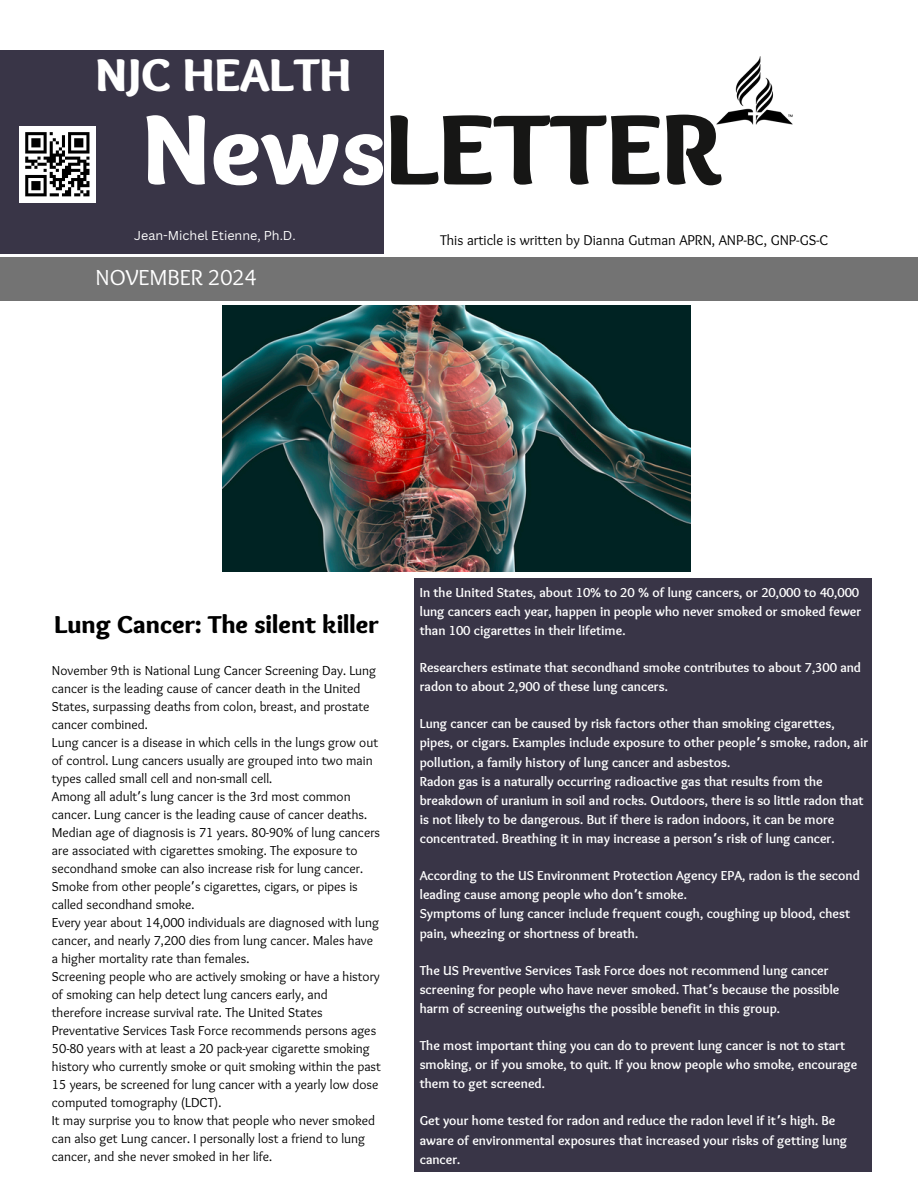
<style>
.page{position:relative;width:918px;height:1188px;background:#fff}
.page>*{position:absolute;margin:0;border:0;box-sizing:border-box;transform-origin:0 0}
.t1{font:900 103.65px "Sukar";color:#161615}
.t2{font:900 47.85px "Sukar";color:#fff}
.t3{font:900 25.5px "Sukar";color:#000}
.t4{font:22.5px "Sukar";color:#fff}
.t5{font:14.7px "Sukar";color:#000}
.t6{font:700 13.5px/19.2px "Sukar";color:#fff}
.t7{font:13.5px/18px "Sukar";color:#000}
.t8{font:12.6px "Canva Sans";color:#fff}
.s1{color:#fff}
.s2{font-family:"Noto Sans Gurmukhi"}
</style>
<div class="page">
<img style="left:222px;top:306px;width:468px;height:265px">
<div style="left:0;top:257px;width:918px;height:44px;background:#737373"></div>
<div style="left:0;top:50px;width:384px;height:203px;background:#393547"></div>
<div style="left:414px;top:578px;width:458px;height:593px;background:#393547"></div>
<div style="left:19px;top:126px;width:77px;height:77px;background:#fff"></div>
<svg style="left:25px;top:132px;width:64px;height:64px"></svg>
<img style="left:716px;top:56px;width:77px;height:69px">
<h5 class="t2" style="left:96px;top:47px;width:258px">NJC HEALTH</h5>
<p class="t1" style="left:142px;top:89px;width:581px"><span class="s1">News</span>LETTER</p>
<h1 class="t8" style="left:134px;top:227px;width:163px">Jean-Michel Etienne, Ph.D.</h1>
<h4 class="t5" style="left:440px;top:232px;width:390px">This article is written by Dianna Gutman APRN, ANP-BC, GNP-GS-C</h4>
<h2 class="t4" style="left:96px;top:264px;width:163px">NOVEMBER 2024</h2>
<h5 class="t3" style="left:54px;top:609px;width:326px">Lung Cancer: The silent killer</h5>
<h5 class="t7" style="left:52px;top:662px;width:331px">November 9th is National Lung Cancer Screening Day. Lung cancer is the leading cause of cancer death in the United States, surpassing deaths from colon, breast, and prostate cancer combined.<br>Lung cancer is a disease in which cells in the lungs grow out of control. Lung cancers usually are grouped into two main types called small cell and non-small cell.<br>Among all adult<span class="s2">’</span>s lung cancer is the 3rd most common cancer. Lung cancer is the leading cause of cancer deaths.<br>Median age of diagnosis is 71 years. 80-90% of lung cancers are associated with cigarettes smoking. The exposure to secondhand smoke can also increase risk for lung cancer.<br>Smoke from other people<span class="s2">’</span>s cigarettes, cigars, or pipes is called secondhand smoke.<br>Every year about 14,000 individuals are diagnosed with lung cancer, and nearly 7,200 dies from lung cancer. Males have a higher mortality rate than females.<br>Screening people who are actively smoking or have a history of smoking can help detect lung cancers early, and therefore increase survival rate. The United States Preventative Services Task Force recommends persons ages 50-80 years with at least a 20 pack-year cigarette smoking history who currently smoke or quit smoking within the past 15 years, be screened for lung cancer with a yearly low dose computed tomography (LDCT).<br>It may surprise you to know that people who never smoked can also get Lung cancer. I personally lost a friend to lung cancer, and she never smoked in her life.</h5>
<h5 class="t6" style="left:420px;top:584px;width:443px">In the United States, about 10% to 20 % of lung cancers, or 20,000 to 40,000 lung cancers each year, happen in people who never smoked or smoked fewer than 100 cigarettes in their lifetime.</h5>
<h5 class="t6" style="left:420px;top:659px;width:443px">Researchers estimate that secondhand smoke contributes to about 7,300 and radon to about 2,900 of these lung cancers.</h5>
<h5 class="t6" style="left:420px;top:715px;width:450px">Lung cancer can be caused by risk factors other than smoking cigarettes, pipes, or cigars. Examples include exposure to other people<span class="s2">’</span>s smoke, radon, air pollution, a family history of lung cancer and asbestos.<br>Radon gas is a naturally occurring radioactive gas that results from the breakdown of uranium in soil and rocks. Outdoors, there is so little radon that is not likely to be dangerous. But if there is radon indoors, it can be more concentrated. Breathing it in may increase a person<span class="s2">’</span>s risk of lung cancer.</h5>
<h5 class="t6" style="left:420px;top:867px;width:442px">According to the US Environment Protection Agency EPA, radon is the second leading cause among people who don<span class="s2">’</span>t smoke.<br>Symptoms of lung cancer include frequent cough, coughing up blood, chest pain, wheezing or shortness of breath.</h5>
<p class="t6" style="left:420px;top:962px;width:421px">The US Preventive Services Task Force does not recommend lung cancer screening for people who have never smoked. That<span class="s2">’</span>s because the possible harm of screening outweighs the possible benefit in this group.</p>
<h3 class="t6" style="left:420px;top:1037px;width:439px">The most important thing you can do to prevent lung cancer is not to start smoking, or if you smoke, to quit. If you know people who smoke, encourage them to get screened.</h3>
<h6 class="t6" style="left:420px;top:1113px;width:429px">Get your home tested for radon and reduce the radon level if it<span class="s2">’</span>s high. Be aware of environmental exposures that increased your risks of getting lung cancer.</h6>
</div>
